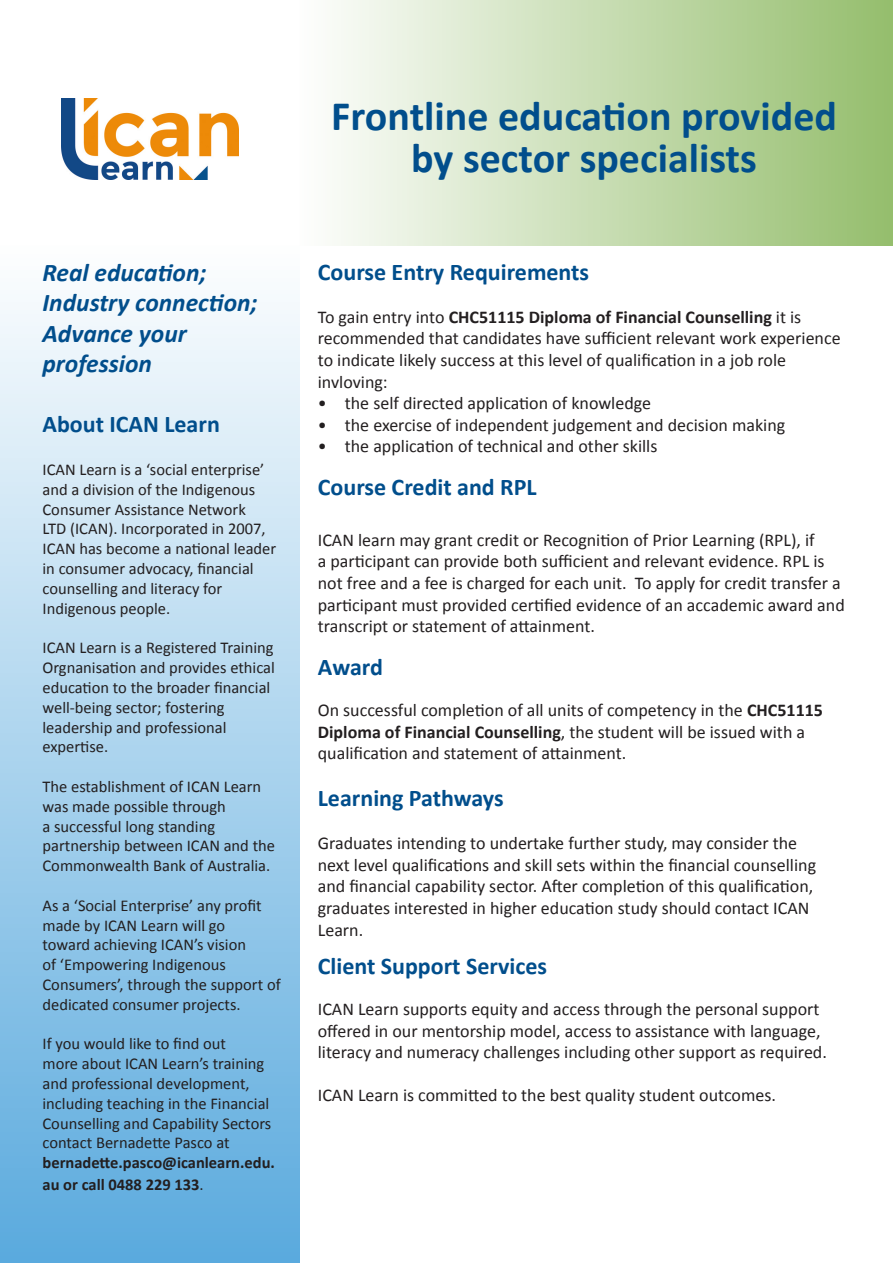
<style>
.page{position:relative;width:893px;height:1263px;background:#fff}
.page>*{position:absolute;margin:0;border:0;box-sizing:border-box;transform-origin:0 0}
.t1{font:700 42px/42px "Calibri";color:#014e8c;text-align:center}
.t2{font:italic 700 25.5px/30.6px "Calibri";color:#014e8c}
.t3{font:700 24px "Calibri";color:#014e8c}
.t4{font:18px/21.6px "Calibri";color:#231f20}
.t5{font:16.5px/19.8px "Calibri";color:#231f20}
.t6{font:700 16.5px/21.6px "Calibri";color:#231f20}
.s1{font-weight:400}
.s2{font-weight:700}
</style>
<div class="page">
<div style="left:299px;top:0;width:594px;height:246px;background:linear-gradient(to right,#fefefd,#95be6d)"></div>
<div style="left:0;top:246px;width:299px;height:1017px;background:linear-gradient(to bottom,#fdfefe,#5aaade)"></div>
<img style="left:61px;top:99px;width:177px;height:81px">
<p class="t2" style="left:43px;top:257px;width:166px">Real education;</p>
<p class="t2" style="left:43px;top:287px;width:217px">Industry connection;<br>Advance your profession</p>
<p class="t3" style="left:43px;top:409px;width:179px">About ICAN Learn</p>
<p class="t5" style="left:43px;top:460px;width:235px">ICAN Learn is a ‘social enterprise’ and a division of the Indigenous<br>Consumer Assistance Network<br>LTD (ICAN). Incorporated in 2007,<br>ICAN has become a national leader in consumer advocacy, financial counselling and literacy for<br>Indigenous people.</p>
<p class="t5" style="left:43px;top:638px;width:234px">ICAN Learn is a Registered Training<br>Orgnanisation and provides ethical education to the broader financial well-being sector; fostering leadership and professional expertise.</p>
<p class="t5" style="left:43px;top:777px;width:234px">The establishment of ICAN Learn was made possible through<br>a successful long standing partnership between ICAN and the<br>Commonwealth Bank of Australia.</p>
<p class="t5" style="left:43px;top:895px;width:240px">As a ‘Social Enterprise’ any profit made by ICAN Learn will go<br>toward achieving ICAN’s vision<br>of ‘Empowering Indigenous<br>Consumers’, through the support of dedicated consumer projects.</p>
<p class="t5" style="left:43px;top:1034px;width:230px">If you would like to find out<br>more about ICAN Learn’s training and professional development, including teaching in the Financial<br>Counselling and Capability Sectors contact Bernadette Pasco at</p>
<p class="t6" style="left:43px;top:1152px;width:234px">bernadette.pasco@icanlearn.edu. au or call 0488 229 133<span class="s1">.</span></p>
<p class="t1" style="left:331px;top:95px;width:507px">Frontline education provided by sector specialists</p>
<p class="t3" style="left:318px;top:256px;width:273px">Course Entry Requirements</p>
<p class="t4" style="left:318px;top:306px;width:524px">To gain entry into <span class="s2">CHC51115 Diploma of Financial Counselling</span> it is recommended that candidates have sufficient relevant work experience to indicate likely success at this level of qualification in a job role invloving:</p>
<p class="t4" style="left:318px;top:392px;width:335px">• the self directed application of knowledge</p>
<p class="t4" style="left:318px;top:414px;width:469px">• the exercise of independent judgement and decision making</p>
<p class="t4" style="left:318px;top:436px;width:341px">• the application of technical and other skills</p>
<p class="t3" style="left:318px;top:472px;width:220px">Course Credit and RPL</p>
<p class="t4" style="left:318px;top:529px;width:528px">ICAN learn may grant credit or Recognition of Prior Learning (RPL), if<br>a participant can provide both sufficient and relevant evidence. RPL is not free and a fee is charged for each unit. To apply for credit transfer a participant must provided certified evidence of an accademic award and transcript or statement of attainment.</p>
<p class="t3" style="left:318px;top:651px;width:67px">Award</p>
<p class="t4" style="left:318px;top:699px;width:507px">On successful completion of all units of competency in the <span class="s2">CHC51115<br>Diploma of Financial Counselling</span>, the student will be issued with a qualification and statement of attainment.</p>
<p class="t3" style="left:318px;top:783px;width:187px">Learning Pathways</p>
<p class="t4" style="left:318px;top:832px;width:500px">Graduates intending to undertake further study, may consider the next level qualifications and skill sets within the financial counselling and financial capability sector. After completion of this qualification, graduates interested in higher education study should contact ICAN Learn.</p>
<p class="t3" style="left:318px;top:950px;width:231px">Client Support Services</p>
<p class="t4" style="left:318px;top:998px;width:511px">ICAN Learn supports equity and access through the personal support offered in our mentorship model, access to assistance with language, literacy and numeracy challenges including other support as required.</p>
<p class="t4" style="left:318px;top:1085px;width:460px">ICAN Learn is committed to the best quality student outcomes.</p>
</div>
